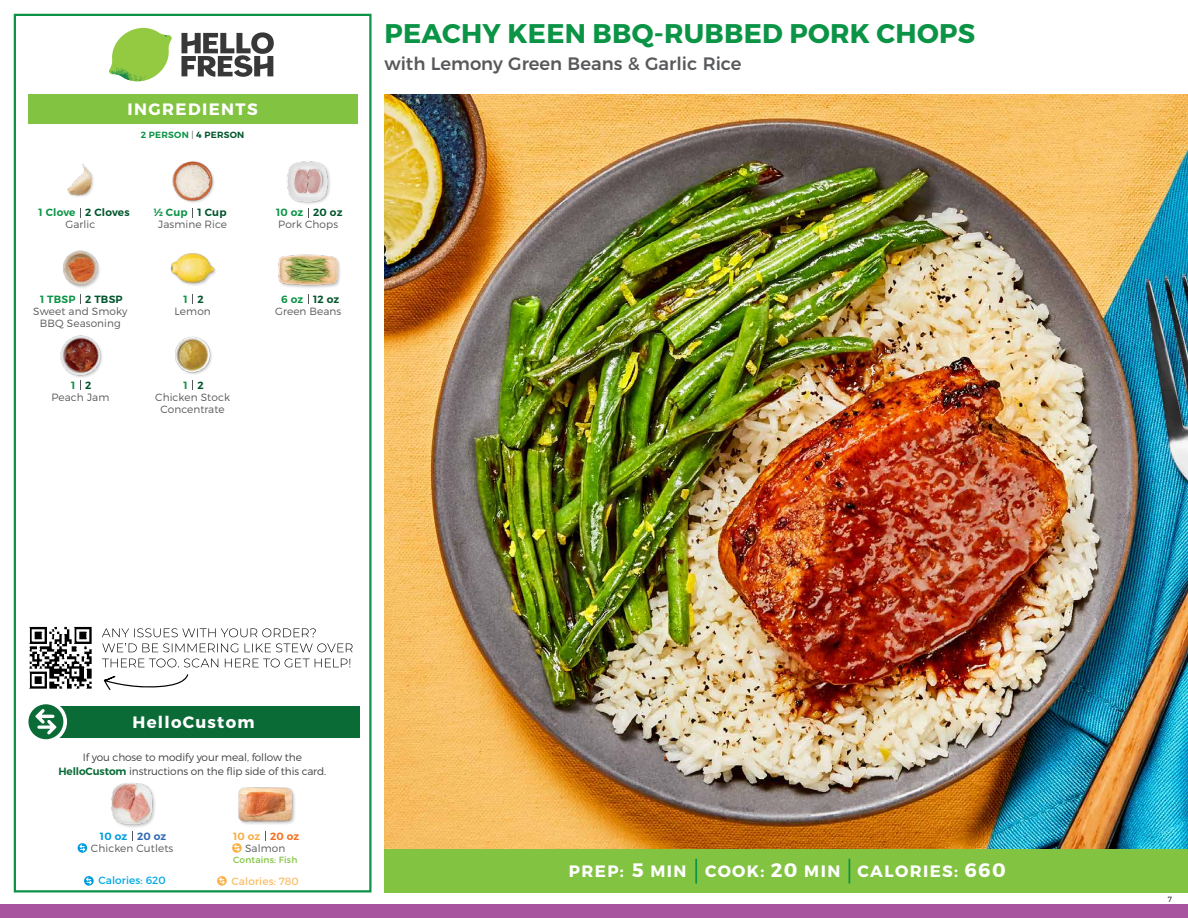
<style>
.page{position:relative;width:1188px;height:918px;background:#fff}
.page>*{position:absolute;margin:0;border:0;box-sizing:border-box;transform-origin:0 0}
.t1{font:700 27px "Montserrat";letter-spacing:.01em;color:#0b9446}
.t2{font:500 18px "Montserrat";color:#58595b}
.t3{font:700 16.5px "Montserrat";letter-spacing:.085em;color:#fff}
.t4{font:300 10.5px/12px "Montserrat";letter-spacing:.01em;color:#58595b;text-align:center}
.t5{font:300 10.5px/13.5px "Montserrat";letter-spacing:-.01em;color:#414042;text-align:center}
.t6{font:600 10.5px "Montserrat";letter-spacing:.02em;color:#00562c}
.t7{font:600 10.5px "Montserrat";letter-spacing:.02em;color:#0b9446}
.t8{font:10.5px "Montserrat";letter-spacing:.01em;color:#00a8e3}
.t9{font:10.5px "Montserrat";letter-spacing:.01em;color:#fabe6b}
.t10{font:600 10.5px "Montserrat";letter-spacing:.02em;color:#009bdf}
.t11{font:600 10.5px "Montserrat";letter-spacing:.02em;color:#f8af45}
.t12{font:600 9px "Montserrat";letter-spacing:.03em;color:#0b9446}
.t13{font:9px "Montserrat";letter-spacing:.025em;color:#82c341}
.t14{font:300 7.5px "Montserrat";color:#000}
.s1{font-weight:300;color:#58595b}
.s2{color:#00562c}
.s3{font-weight:600;color:#0b6b37}
.s4{color:#3069b3}
.s5{color:#f37121}
.s6{font-size:19.5px}
</style>
<div class="page">
<div style="left:0;top:904px;width:1188px;height:14px;background:#a9549f"></div>
<div style="left:384px;top:849px;width:804px;height:43px;background:#82c341"></div>
<svg style="left:181px;top:32px;width:93px;height:45px"></svg>
<svg style="left:114px;top:28px;width:55px;height:36px"></svg>
<img style="left:143px;top:28px;width:29px;height:24px">
<img style="left:112px;top:48px;width:54px;height:10px">
<img style="left:109px;top:52px;width:55px;height:30px">
<img style="left:142px;top:58px;width:24px;height:23px">
<div style="left:28px;top:94px;width:330px;height:30px;background:#82c341"></div>
<div style="left:14px;top:14px;width:358px;height:878px;border:2px solid #0b9446"></div>
<img style="left:384px;top:94px;width:804px;height:755px">
<img style="left:170px;top:253px;width:46px;height:33px">
<div style="left:278px;top:255px;width:63px;height:34px;background:#000;opacity:.2"></div>
<img style="left:279px;top:254px;width:59px;height:35px">
<div style="left:173px;top:161px;width:43px;height:44px;background:#000;opacity:.2"></div>
<img style="left:172px;top:161px;width:44px;height:41px">
<div style="left:287px;top:161px;width:45px;height:45px;background:#000;opacity:.2"></div>
<img style="left:287px;top:161px;width:45px;height:41px">
<img style="left:63px;top:250px;width:37px;height:38px">
<img style="left:67px;top:164px;width:27px;height:33px">
<img style="left:175px;top:336px;width:37px;height:38px">
<div style="left:61px;top:336px;width:43px;height:43px;background:#000;opacity:.2"></div>
<img style="left:60px;top:335px;width:44px;height:41px">
<div style="left:33px;top:706px;width:327px;height:31px;background:#0b6b37"></div>
<div style="left:25px;top:701px;width:42px;height:42px;background:#fff;border-radius:50%"></div>
<div style="left:28px;top:704px;width:35px;height:35px;background:#0a6b37;border-radius:50%"></div>
<svg style="left:35px;top:709px;width:22px;height:26px"></svg>
<div style="left:111px;top:783px;width:46px;height:46px;background:#000;opacity:.2"></div>
<img style="left:111px;top:783px;width:46px;height:43px">
<svg style="left:78px;top:843px;width:9px;height:10px"></svg>
<svg style="left:79px;top:844px;width:6px;height:8px"></svg>
<svg style="left:84px;top:876px;width:10px;height:10px"></svg>
<svg style="left:86px;top:877px;width:6px;height:7px"></svg>
<img style="left:238px;top:787px;width:57px;height:37px">
<hr style="left:695px;top:859px;width:2px;height:25px;background:#0b9446">
<svg style="left:849px;top:859px;width:1px;height:25px"></svg>
<img style="left:29px;top:626px;width:63px;height:63px">
<svg style="left:104px;top:674px;width:84px;height:16px"></svg>
<svg style="left:102px;top:659px;width:248px;height:8px"></svg>
<svg style="left:102px;top:643px;width:251px;height:9px"></svg>
<svg style="left:102px;top:628px;width:214px;height:9px"></svg>
<svg style="left:232px;top:843px;width:10px;height:10px"></svg>
<svg style="left:234px;top:844px;width:6px;height:8px"></svg>
<svg style="left:217px;top:876px;width:10px;height:10px"></svg>
<svg style="left:219px;top:877px;width:6px;height:7px"></svg>
<h3 class="t3" style="left:128px;top:99px;width:132px">INGREDIENTS</h3>
<p class="t12" style="left:141px;top:129px;width:105px">2 PERSON <span class="s1">|</span> <span class="s2">4 PERSON</span></p>
<p class="t7" style="left:39px;top:206px;width:38px">1 Clove</p>
<p class="t6" style="left:85px;top:206px;width:46px">2 Cloves</p>
<p class="t6" style="left:198px;top:206px;width:31px">1 Cup</p>
<p class="t6" style="left:313px;top:206px;width:31px">20 oz</p>
<p class="t7" style="left:154px;top:206px;width:36px">½ Cup</p>
<p class="t7" style="left:276px;top:206px;width:29px">10 oz</p>
<p class="t4" style="left:65px;top:218px;width:32px">Garlic</p>
<p class="t4" style="left:158px;top:218px;width:70px">Jasmine Rice</p>
<p class="t4" style="left:278px;top:218px;width:61px">Pork Chops</p>
<p class="t7" style="left:40px;top:292px;width:37px">1 TBSP</p>
<p class="t6" style="left:85px;top:292px;width:39px">2 TBSP</p>
<p class="t6" style="left:198px;top:292px;width:8px">2</p>
<p class="t6" style="left:313px;top:292px;width:28px">12 oz</p>
<p class="t7" style="left:184px;top:292px;width:6px">1</p>
<p class="t7" style="left:281px;top:292px;width:24px">6 oz</p>
<p class="t4" style="left:33px;top:305px;width:96px">Sweet and Smoky<br>BBQ Seasoning</p>
<p class="t4" style="left:174px;top:305px;width:38px">Lemon</p>
<p class="t4" style="left:275px;top:305px;width:68px">Green Beans</p>
<p class="t7" style="left:71px;top:379px;width:6px">1</p>
<p class="t6" style="left:85px;top:379px;width:8px">2</p>
<p class="t7" style="left:184px;top:379px;width:6px">1</p>
<p class="t6" style="left:198px;top:379px;width:8px">2</p>
<p class="t4" style="left:51px;top:391px;width:59px">Peach Jam</p>
<p class="t4" style="left:155px;top:391px;width:76px">Chicken Stock<br>Concentrate</p>
<h1 class="t1" style="left:385px;top:17px;width:592px">PEACHY KEEN BBQ-RUBBED PORK CHOPS</h1>
<h2 class="t2" style="left:384px;top:49px;width:359px">with Lemony Green Beans &amp; Garlic Rice</h2>
<h3 class="t3" style="left:133px;top:712px;width:123px">HelloCustom</h3>
<p class="t5" style="left:58px;top:750px;width:269px">If you chose to modify your meal, follow the<br><span class="s3">HelloCustom</span> instructions on the flip side of this card.</p>
<p class="t10" style="left:100px;top:830px;width:68px">10 oz <span class="s4">20 oz</span></p>
<p class="t4" style="left:91px;top:842px;width:84px">Chicken Cutlets</p>
<p class="t8" style="left:98px;top:874px;width:69px">Calories: 620</p>
<p class="t11" style="left:233px;top:829px;width:68px">10 oz <span class="s5">20 oz</span></p>
<p class="t4" style="left:245px;top:842px;width:42px">Salmon</p>
<p class="t13" style="left:233px;top:854px;width:66px">Contains: Fish</p>
<p class="t9" style="left:232px;top:875px;width:69px">Calories: 780</p>
<h3 class="t3" style="left:569px;top:861px;width:438px">PREP: <span class="s6">5</span> MIN COOK: <span class="s6">20</span> MIN CALORIES: <span class="s6">660</span></h3>
<p class="t14" style="left:1168px;top:895px;width:6px">7</p>
</div>
